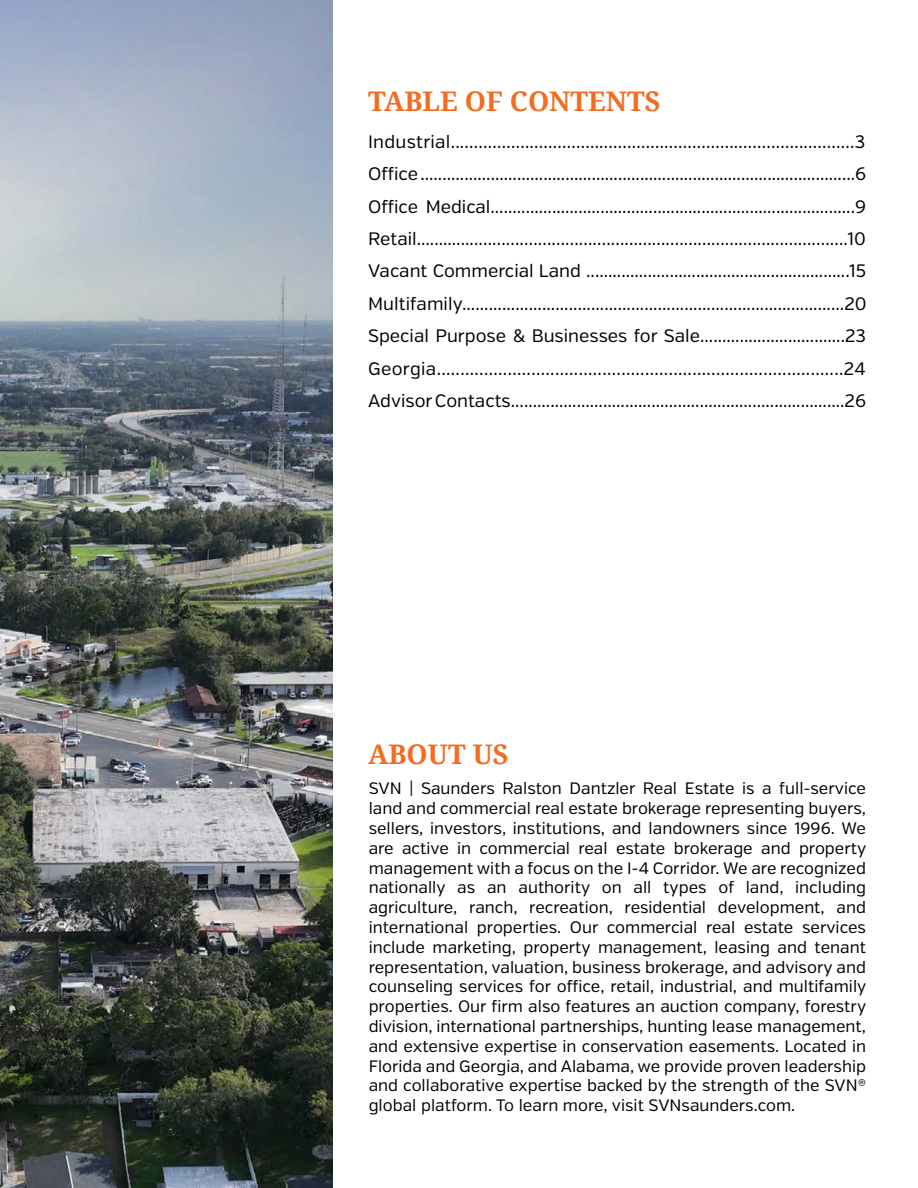
<style>
.page{position:relative;width:918px;height:1188px;background:#fff}
.page>*{position:absolute;margin:0;border:0;box-sizing:border-box;transform-origin:0 0}
.t1{font:700 27px "Noto Serif";color:#f36c21}
.t2{font:18px/32.4px "Verb";color:#000;text-align:justify}
.t3{font:16.5px/19.8px "Verb";color:#000;text-align:justify}
</style>
<div class="page">
<img style="left:0;top:0;width:333px;height:1188px">
<h1 class="t1" style="left:368px;top:83px;width:294px">TABLE OF CONTENTS</h1>
<p class="t2" style="left:368px;top:125px;width:500px">Industrial.......................................................................................3<br>Office ...................................................................................................6<br>Office Medical...................................................................................9<br>Retail...............................................................................................10<br>Vacant Commercial Land ............................................................15<br>Multifamily......................................................................................20<br>Special Purpose &amp; Businesses for Sale.................................23<br>Georgia......................................................................................24<br>Advisor Contacts............................................................................26</p>
<h1 class="t1" style="left:368px;top:735px;width:142px">ABOUT US</h1>
<p class="t3" style="left:369px;top:779px;width:499px">SVN | Saunders Ralston Dantzler Real Estate is a full-service land and commercial real estate brokerage representing buyers, sellers, investors, institutions, and landowners since 1996. We are active in commercial real estate brokerage and property management with a focus on the I-4 Corridor. We are recognized nationally as an authority on all types of land, including agriculture, ranch, recreation, residential development, and international properties. Our commercial real estate services include marketing, property management, leasing and tenant representation, valuation, business brokerage, and advisory and counseling services for office, retail, industrial, and multifamily properties. Our firm also features an auction company, forestry division, international partnerships, hunting lease management, and extensive expertise in conservation easements. Located in Florida and Georgia, and Alabama, we provide proven leadership and collaborative expertise backed by the strength of the SVN® global platform. To learn more, visit SVNsaunders.com.</p>
</div>
